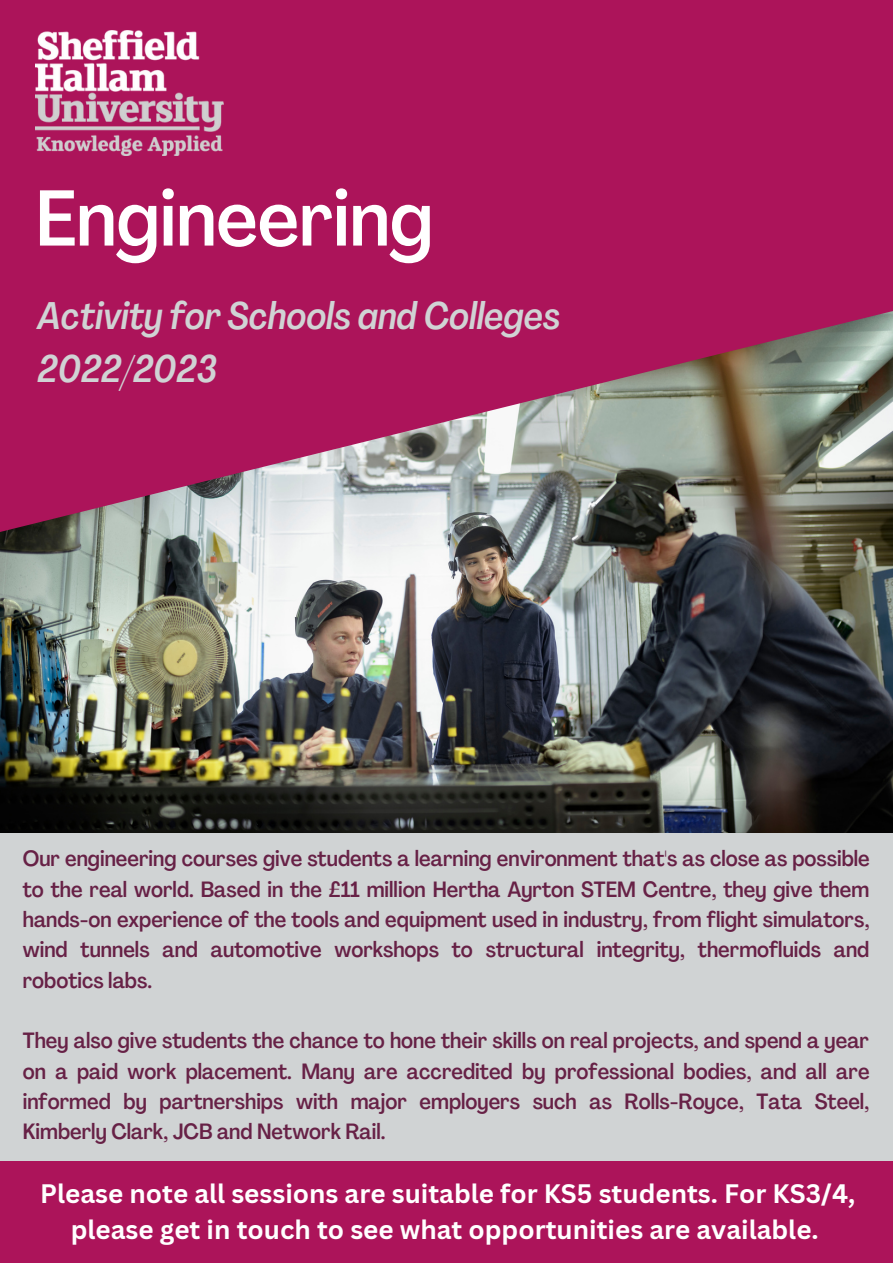
<style>
.page{position:relative;width:893px;height:1264px;background:#fff}
.page>*{position:absolute;margin:0;border:0;box-sizing:border-box;transform-origin:0 0}
.t1{font:500 condensed 77.85px "Agrandir";color:#fff}
.t2{font:italic 500 condensed 37.95px/52.8px "Agrandir";color:#d0d3d4}
.t3{font:700 25.95px/36px "Canva Sans";color:#fff;text-align:center}
.t4{font:500 condensed 21.75px/30.3px "Agrandir";color:#672146;text-align:justify}
</style>
<div class="page">
<div style="left:0;top:0;width:892px;height:1262px;background:#d0d3d4"></div>
<img style="left:0;top:546px;width:892px;height:286px">
<svg style="left:0;top:0;width:892px;height:546px;fill:#ac145a"></svg>
<div style="left:0;top:1161px;width:892px;height:101px;background:#ac145a"></div>
<img style="left:36px;top:31px;width:187px;height:125px">
<h1 class="t1" style="left:36px;top:187px;width:399px">Engineering</h1>
<h2 class="t2" style="left:38px;top:293px;width:524px">Activity for Schools and Colleges<br>2022/2023</h2>
<p class="t4" style="left:23px;top:845px;width:848px">Our engineering courses give students a learning environment that's as close as possible to the real world. Based in the £11 million Hertha Ayrton STEM Centre, they give them hands-on experience of the tools and equipment used in industry, from flight simulators, wind tunnels and automotive workshops to structural integrity, thermofluids and robotics labs.</p>
<p class="t4" style="left:23px;top:1027px;width:848px">They also give students the chance to hone their skills on real projects, and spend a year on a paid work placement. Many are accredited by professional bodies, and all are informed by partnerships with major employers such as Rolls-Royce, Tata Steel, Kimberly Clark, JCB and Network Rail.</p>
<p class="t3" style="left:40px;top:1174px;width:816px">Please note all sessions are suitable for KS5 students. For KS3/4, please get in touch to see what opportunities are available.</p>
</div>
